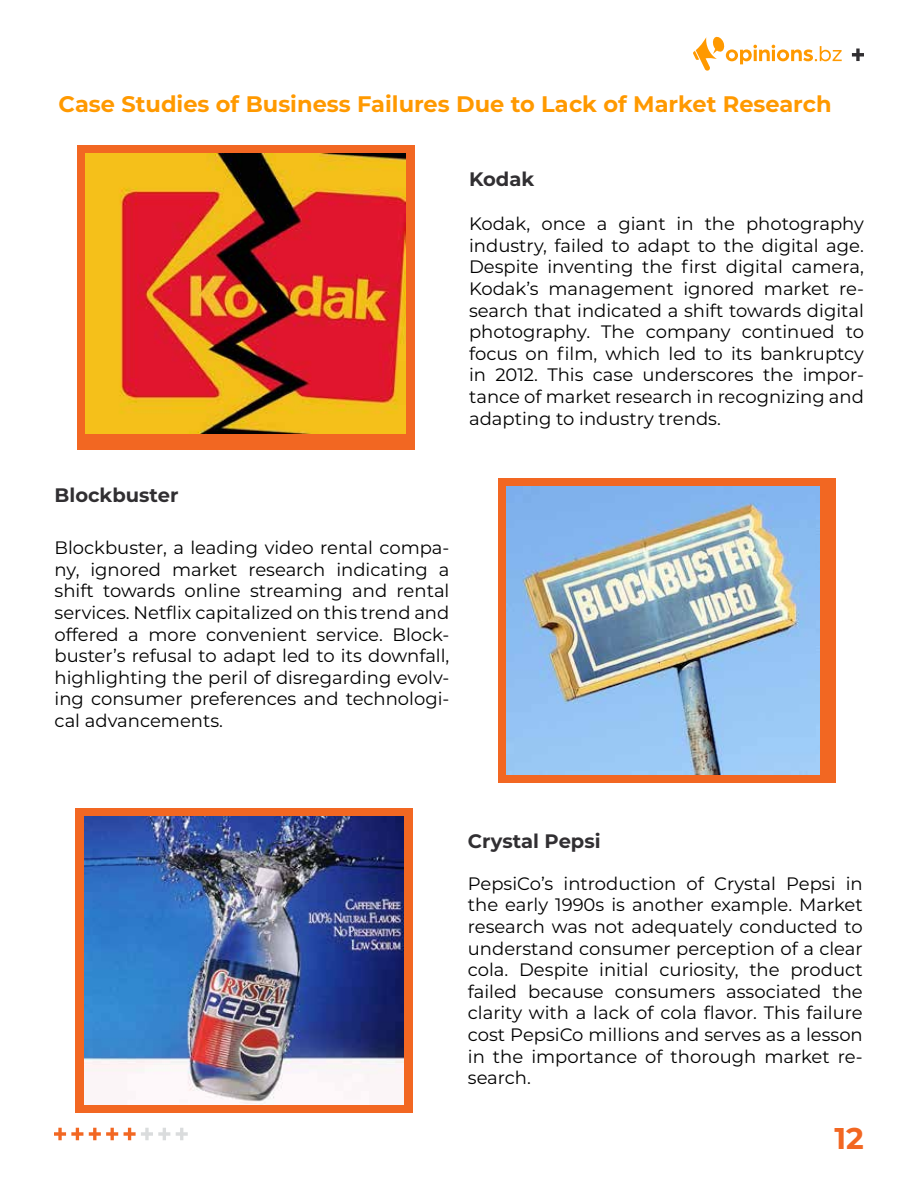
<style>
.page{position:relative;width:918px;height:1188px;background:#fff}
.page>*{position:absolute;margin:0;border:0;box-sizing:border-box;transform-origin:0 0}
.t1{font:700 30px "Montserrat";color:#f26722}
.t2{font:700 22.5px "Montserrat";color:#f90}
.t3{font:700 19.5px "Montserrat";color:#312f32}
.t4{font:18px/21.6px "Montserrat";color:#000;text-align:justify}
</style>
<div class="page">
<svg style="left:852px;top:49px;width:12px;height:12px"></svg>
<svg style="left:54px;top:1128px;width:29px;height:12px"></svg>
<svg style="left:124px;top:1128px;width:46px;height:12px"></svg>
<svg style="left:89px;top:1128px;width:29px;height:12px"></svg>
<svg style="left:176px;top:1128px;width:12px;height:12px"></svg>
<svg style="left:693px;top:36px;width:149px;height:35px"></svg>
<div style="left:77px;top:145px;width:337px;height:305px;background:#f26722"></div>
<img style="left:86px;top:154px;width:319px;height:279px">
<div style="left:498px;top:478px;width:337px;height:305px;background:#f26722"></div>
<img style="left:507px;top:487px;width:313px;height:288px">
<div style="left:75px;top:808px;width:338px;height:305px;background:#f26722"></div>
<img style="left:85px;top:816px;width:319px;height:288px">
<p class="t2" style="left:59px;top:88px;width:774px">Case Studies of Business Failures Due to Lack of Market Research</p>
<p class="t3" style="left:469px;top:165px;width:67px">Kodak</p>
<p class="t4" style="left:469px;top:212px;width:396px">Kodak, once a giant in the photography industry, failed to adapt to the digital age.<br>Despite inventing the first digital camera, Kodak’s management ignored market re&shy;search that indicated a shift towards digital photography. The company continued to focus on film, which led to its bankruptcy in 2012. This case underscores the impor&shy;tance of market research in recognizing and adapting to industry trends.</p>
<p class="t3" style="left:55px;top:481px;width:125px">Blockbuster</p>
<p class="t4" style="left:55px;top:536px;width:396px">Blockbuster, a leading video rental compa&shy;ny, ignored market research indicating a shift towards online streaming and rental services. Netflix capitalized on this trend and offered a more convenient service. Block&shy;buster’s refusal to adapt led to its downfall, highlighting the peril of disregarding evolv&shy;ing consumer preferences and technologi&shy;cal advancements.</p>
<p class="t3" style="left:468px;top:827px;width:134px">Crystal Pepsi</p>
<p class="t4" style="left:468px;top:872px;width:396px">PepsiCo’s introduction of Crystal Pepsi in the early 1990s is another example. Market research was not adequately conducted to understand consumer perception of a clear cola. Despite initial curiosity, the product failed because consumers associated the clarity with a lack of cola flavor. This failure cost PepsiCo millions and serves as a lesson in the importance of thorough market re&shy;search.</p>
<h1 class="t1" style="left:835px;top:1116px;width:31px">12</h1>
</div>
